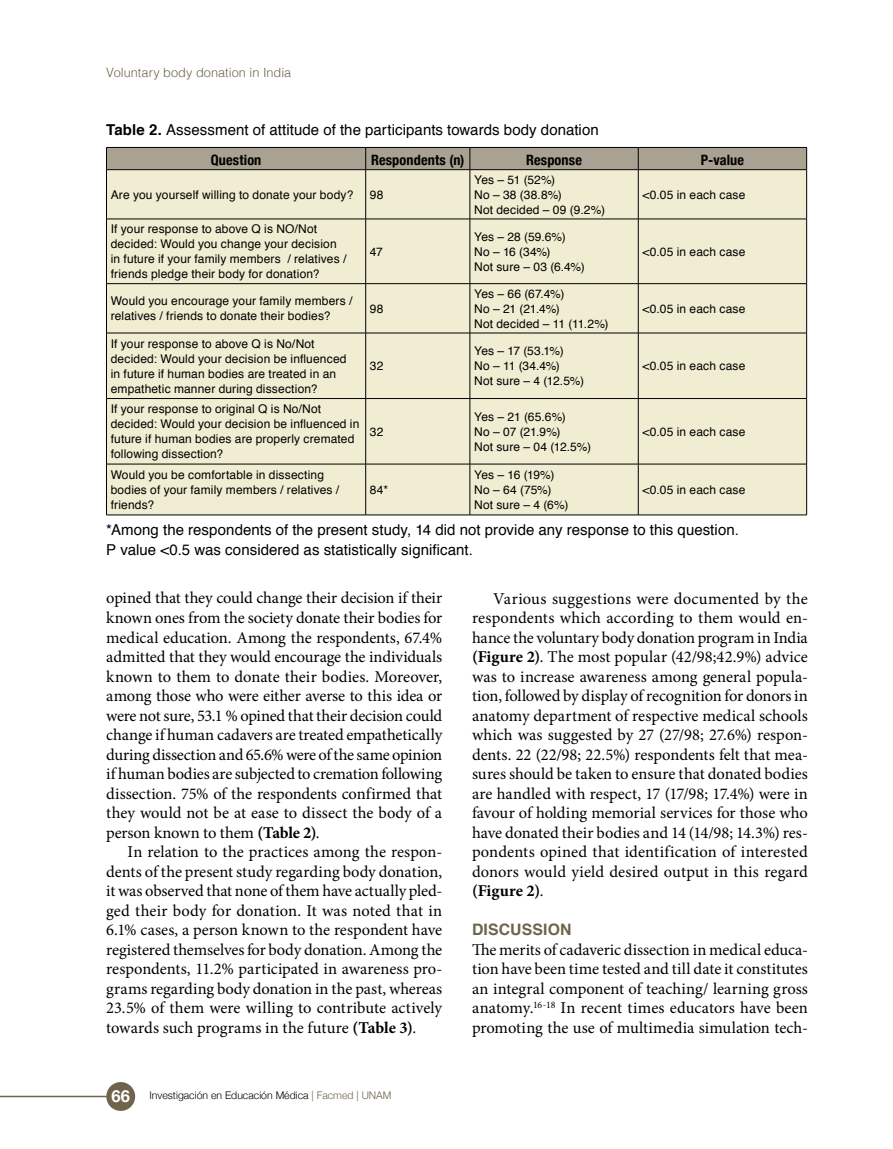
<style>
.page{position:relative;width:893px;height:1149px;background:#fff}
.page>*{position:absolute;margin:0;border:0;box-sizing:border-box;transform-origin:0 0}
.t1{font:16.5px/19.5px "Minion Pro";color:#000;text-align:justify}
.t2{font:700 15.75px "Helvetica";letter-spacing:.01em;color:#6d644b}
.t3{font:15px/19.5px "Helvetica";letter-spacing:.005em;color:#000}
.t4{font:700 condensed 14.25px "Helvetica Neue";letter-spacing:.01em;color:#000}
.t5{font:300 12.75px "Helvetica";letter-spacing:.005em;color:#6d644b}
.t6{font:12px/15px "Helvetica";letter-spacing:.01em;color:#000}
.t7{font:300 10.5px "Helvetica Neue";color:#000}
.s1{font-weight:700}
.s2{font-weight:700;font-size:16.5px;color:#fff}
.s3{color:#6d644b}
</style>
<div class="page">
<div style="left:106px;top:1081px;width:29px;height:29px;background:#6d644b;border-radius:50%"></div>
<hr style="left:0;top:1095px;width:107px;height:1px;background:#6d644b">
<div style="left:107px;top:170px;width:699px;height:344px;background:#f1edd2"></div>
<hr style="left:365px;top:170px;width:1px;height:49px;background:#000">
<hr style="left:470px;top:170px;width:1px;height:49px;background:#000">
<hr style="left:638px;top:170px;width:1px;height:49px;background:#000">
<hr style="left:106px;top:219px;width:260px;height:1px;background:#000">
<hr style="left:366px;top:219px;width:104px;height:1px;background:#000">
<hr style="left:365px;top:219px;width:1px;height:64px;background:#000">
<hr style="left:470px;top:219px;width:168px;height:1px;background:#000">
<hr style="left:470px;top:219px;width:1px;height:64px;background:#000">
<hr style="left:638px;top:219px;width:169px;height:1px;background:#000">
<hr style="left:638px;top:219px;width:1px;height:64px;background:#000">
<hr style="left:106px;top:283px;width:260px;height:1px;background:#000">
<hr style="left:366px;top:283px;width:104px;height:1px;background:#000">
<hr style="left:365px;top:284px;width:1px;height:49px;background:#000">
<hr style="left:470px;top:283px;width:168px;height:1px;background:#000">
<hr style="left:470px;top:284px;width:1px;height:49px;background:#000">
<hr style="left:638px;top:283px;width:169px;height:1px;background:#000">
<hr style="left:638px;top:284px;width:1px;height:49px;background:#000">
<hr style="left:106px;top:332px;width:260px;height:1px;background:#000">
<hr style="left:366px;top:332px;width:104px;height:1px;background:#000">
<hr style="left:365px;top:333px;width:1px;height:65px;background:#000">
<hr style="left:470px;top:332px;width:168px;height:1px;background:#000">
<hr style="left:470px;top:333px;width:1px;height:65px;background:#000">
<hr style="left:638px;top:332px;width:169px;height:1px;background:#000">
<hr style="left:638px;top:333px;width:1px;height:65px;background:#000">
<hr style="left:106px;top:398px;width:260px;height:1px;background:#000">
<hr style="left:366px;top:398px;width:104px;height:1px;background:#000">
<hr style="left:365px;top:398px;width:1px;height:65px;background:#000">
<hr style="left:470px;top:398px;width:168px;height:1px;background:#000">
<hr style="left:470px;top:398px;width:1px;height:65px;background:#000">
<hr style="left:638px;top:398px;width:169px;height:1px;background:#000">
<hr style="left:638px;top:398px;width:1px;height:65px;background:#000">
<hr style="left:106px;top:463px;width:260px;height:1px;background:#000">
<hr style="left:366px;top:463px;width:104px;height:1px;background:#000">
<hr style="left:365px;top:464px;width:1px;height:50px;background:#000">
<hr style="left:470px;top:463px;width:168px;height:1px;background:#000">
<hr style="left:470px;top:464px;width:1px;height:50px;background:#000">
<hr style="left:638px;top:463px;width:169px;height:1px;background:#000">
<hr style="left:638px;top:464px;width:1px;height:50px;background:#000">
<svg style="left:106px;top:147px;width:701px;height:23px;background:#9b9385"></svg>
<hr style="left:106px;top:170px;width:1px;height:49px;background:#000">
<hr style="left:806px;top:170px;width:1px;height:49px;background:#000">
<hr style="left:106px;top:219px;width:1px;height:64px;background:#000">
<hr style="left:806px;top:219px;width:1px;height:64px;background:#000">
<hr style="left:106px;top:284px;width:1px;height:49px;background:#000">
<hr style="left:806px;top:284px;width:1px;height:49px;background:#000">
<hr style="left:106px;top:333px;width:1px;height:65px;background:#000">
<hr style="left:806px;top:333px;width:1px;height:65px;background:#000">
<hr style="left:106px;top:398px;width:1px;height:65px;background:#000">
<hr style="left:806px;top:398px;width:1px;height:65px;background:#000">
<hr style="left:106px;top:464px;width:1px;height:50px;background:#000">
<hr style="left:806px;top:464px;width:1px;height:50px;background:#000">
<hr style="left:106px;top:514px;width:260px;height:1px;background:#000">
<hr style="left:366px;top:514px;width:104px;height:1px;background:#000">
<hr style="left:470px;top:514px;width:168px;height:1px;background:#000">
<hr style="left:638px;top:514px;width:169px;height:1px;background:#000">
<p class="t5" style="left:106px;top:61px;width:186px">Voluntary body donation in India</p>
<p class="t3" style="left:106px;top:120px;width:494px"><span class="s1">Table 2.</span> Assessment of attitude of the participants towards body donation</p>
<p class="t4" style="left:211px;top:148px;width:52px">Question</p>
<p class="t4" style="left:371px;top:148px;width:95px">Respondents (n)</p>
<p class="t4" style="left:526px;top:148px;width:57px">Response</p>
<p class="t4" style="left:701px;top:148px;width:45px">P-value</p>
<p class="t6" style="left:111px;top:187px;width:244px">Are you yourself willing to donate your body?</p>
<p class="t6" style="left:370px;top:187px;width:15px">98</p>
<p class="t6" style="left:474px;top:172px;width:132px">Yes – 51 (52%)<br>No – 38 (38.8%)<br>Not decided – 09 (9.2%)</p>
<p class="t6" style="left:642px;top:187px;width:104px">&lt;0.05 in each case</p>
<p class="t6" style="left:111px;top:222px;width:237px">If your response to above Q is NO/Not decided: Would you change your decision in future if your family members / relatives / friends pledge their body for donation?</p>
<p class="t6" style="left:370px;top:244px;width:15px">47</p>
<p class="t6" style="left:111px;top:294px;width:243px">Would you encourage your family members / relatives / friends to donate their bodies?</p>
<p class="t6" style="left:370px;top:301px;width:15px">98</p>
<p class="t6" style="left:111px;top:336px;width:237px">If your response to above Q is No/Not decided: Would your decision be influenced in future if human bodies are treated in an empathetic manner during dissection?</p>
<p class="t6" style="left:111px;top:402px;width:250px">If your response to original Q is No/Not decided: Would your decision be influenced in future if human bodies are properly cremated following dissection?</p>
<p class="t6" style="left:370px;top:359px;width:15px">32</p>
<p class="t6" style="left:370px;top:424px;width:15px">32</p>
<p class="t6" style="left:474px;top:229px;width:112px">Yes – 28 (59.6%)<br>No – 16 (34%)<br>Not sure – 03 (6.4%)</p>
<p class="t6" style="left:474px;top:286px;width:136px">Yes – 66 (67.4%)<br>No – 21 (21.4%)<br>Not decided – 11 (11.2%)</p>
<p class="t6" style="left:474px;top:344px;width:112px">Yes – 17 (53.1%)<br>No – 11 (34.4%)<br>Not sure – 4 (12.5%)</p>
<p class="t6" style="left:474px;top:409px;width:118px">Yes – 21 (65.6%)<br>No – 07 (21.9%)<br>Not sure – 04 (12.5%)</p>
<p class="t6" style="left:642px;top:244px;width:104px">&lt;0.05 in each case</p>
<p class="t6" style="left:642px;top:301px;width:104px">&lt;0.05 in each case</p>
<p class="t6" style="left:642px;top:359px;width:104px">&lt;0.05 in each case</p>
<p class="t6" style="left:642px;top:424px;width:104px">&lt;0.05 in each case</p>
<p class="t6" style="left:474px;top:467px;width:96px">Yes – 16 (19%)<br>No – 64 (75%)<br>Not sure – 4 (6%)</p>
<p class="t6" style="left:111px;top:467px;width:230px">Would you be comfortable in dissecting bodies of your family members / relatives / friends?</p>
<p class="t6" style="left:642px;top:482px;width:104px">&lt;0.05 in each case</p>
<p class="t3" style="left:106px;top:520px;width:634px">*Among the respondents of the present study, 14 did not provide any response to this question.<br>P value &lt;0.5 was considered as statistically significant.</p>
<p class="t1" style="left:106px;top:588px;width:337px">opined that they could change their decision if their known ones from the society donate their bodies for medical education. Among the respondents, 67.4% admitted that they would encourage the individuals known to them to donate their bodies. Moreover, among those who were either averse to this idea or were not sure, 53.1 % opined that their decision could change if human cadavers are treated empathetically during dissection and 65.6% were of the same opinion if human bodies are subjected to cremation following dissection. 75% of the respondents confirmed that they would not be at ease to dissect the body of a person known to them <span class="s1">(Table 2)</span>.</p>
<p class="t1" style="left:106px;top:842px;width:337px;text-indent:21px">In relation to the practices among the respon&shy;dents of the present study regarding body donation, it was observed that none of them have actually pled&shy;ged their body for donation. It was noted that in 6.1% cases, a person known to the respondent have registered themselves for body donation. Among the respondents, 11.2% participated in awareness pro&shy;grams regarding body donation in the past, whereas 23.5% of them were willing to contribute actively towards such programs in the future <span class="s1">(Table 3)</span>.</p>
<p class="t6" style="left:370px;top:482px;width:20px">84*</p>
<p class="t1" style="left:472px;top:588px;width:337px;text-indent:21px">Various suggestions were documented by the respondents which according to them would en&shy;hance the voluntary body donation program in India <span class="s1">(Figure 2)</span>. The most popular (42/98;42.9%) advice was to increase awareness among general popula&shy;tion, followed by display of recognition for donors in anatomy department of respective medical schools which was suggested by 27 (27/98; 27.6%) respon&shy;dents. 22 (22/98; 22.5%) respondents felt that mea&shy;sures should be taken to ensure that donated bodies are handled with respect, 17 (17/98; 17.4%) were in favour of holding memorial services for those who have donated their bodies and 14 (14/98; 14.3%) res&shy;pondents opined that identification of interested donors would yield desired output in this regard <span class="s1">(Figure 2)</span>.</p>
<p class="t2" style="left:472px;top:916px;width:101px">DISCUSSION</p>
<p class="t1" style="left:472px;top:939px;width:337px">The merits of cadaveric dissection in medical educa&shy;tion have been time tested and till date it constitutes an integral component of teaching/ learning gross anatomy.<sup>16-18</sup> In recent times educators have been promoting the use of multimedia simulation tech-</p>
<p class="t7" style="left:112px;top:1086px;width:281px"><span class="s2">66</span> Investigación en Educación Médica <span class="s3">| Facmed | UNAM</span></p>
</div>
